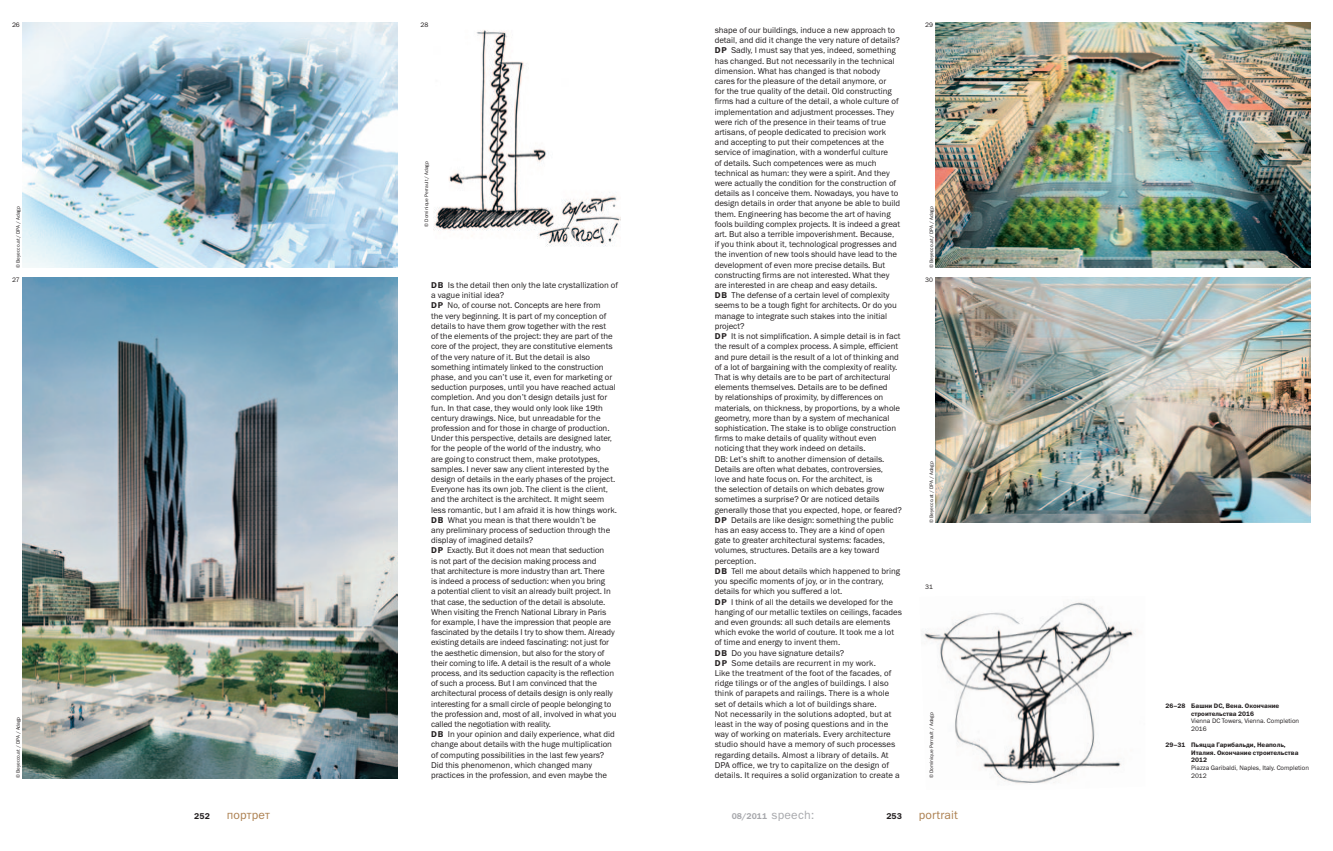
<style>
.page{position:relative;width:1333px;height:851px;background:#fff}
.page>*{position:absolute;margin:0;border:0;box-sizing:border-box;transform-origin:0 0}
.t1{font:12px "Franklin Gothic Book ITC";letter-spacing:.01em;color:#ac8050}
.t2{font:8.5px/10.2px "Franklin Gothic Book ITC";color:#231f20}
.t3{font:8.5px "Franklin Gothic Demi ITC";color:#a8a9ad}
.t4{font:8.5px "Franklin Gothic Demi ITC";color:#231f20}
.t5{font:6.5px/7.8px "Franklin Gothic Demi ITC";color:#231f20;text-align:center}
.t6{font:6.5px/7.8px "Franklin Gothic Book ITC";color:#231f20}
.t7{font:5px "Franklin Gothic Book ITC";color:#231f20}
.s1{font-family:"Franklin Gothic Demi ITC"}
.s2{font-family:"Franklin Gothic Book ITC";font-size:12px}
</style>
<div class="page">
<img style="left:935px;top:23px;width:375px;height:244px">
<img style="left:935px;top:278px;width:375px;height:244px">
<img style="left:922px;top:602px;width:216px;height:182px">
<img style="left:23px;top:278px;width:374px;height:500px">
<img style="left:23px;top:23px;width:374px;height:244px">
<img style="left:433px;top:30px;width:188px;height:216px">
<p class="t6" style="left:12px;top:21px;width:9px">26</p>
<p class="t7" style="left:15px;top:267px;width:63px;rotate:-90deg">© Beyer.co.at / DPA / Adagp</p>
<p class="t6" style="left:12px;top:276px;width:9px">27</p>
<p class="t7" style="left:15px;top:778px;width:63px;rotate:-90deg">© Beyer.co.at / DPA / Adagp</p>
<p class="t6" style="left:420px;top:21px;width:9px">28</p>
<p class="t7" style="left:423px;top:227px;width:67px;rotate:-90deg">© Dominique Perrault / Adagp</p>
<p class="t2" style="left:431px;top:280px;width:188px"><span class="s1">DB</span> Is the detail then only the late crystallization of a vague initial idea?<br><span class="s1">DP</span> No, of course not. Concepts are here from<br>the very beginning. It is part of my conception of details to have them grow together with the rest<br>of the elements of the project: they are part of the core of the project, they are constitutive elements of the very nature of it. But the detail is also something intimately linked to the construction phase, and you can’t use it, even for marketing or seduction purposes, until you have reached actual completion. And you don’t design details just for fun. In that case, they would only look like 19th century drawings. Nice, but unreadable for the profession and for those in charge of production.<br>Under this perspective, details are designed later, for the people of the world of the industry, who<br>are going to construct them, make prototypes, samples. I never saw any client interested by the design of details in the early phases of the project.<br>Everyone has its own job. The client is the client, and the architect is the architect. It might seem less romantic, but I am afraid it is how things work.<br><span class="s1">DB</span> What you mean is that there wouldn’t be<br>any preliminary process of seduction through the display of imagined details?<br><span class="s1">DP</span> Exactly. But it does not mean that seduction<br>is not part of the decision making process and<br>that architecture is more industry than art. There<br>is indeed a process of seduction: when you bring<br>a potential client to visit an already built project. In that case, the seduction of the detail is absolute.<br>When visiting the French National Library in Paris for example, I have the impression that people are fascinated by the details I try to show them. Already existing details are indeed fascinating: not just for the aesthetic dimension, but also for the story of their coming to life. A detail is the result of a whole process, and its seduction capacity is the reflection of such a process. But I am convinced that the architectural process of details design is only really interesting for a small circle of people belonging to the profession and, most of all, involved in what you called the negotiation with reality.<br><span class="s1">DB</span> In your opinion and daily experience, what did change about details with the huge multiplication of computing possibilities in the last few years?<br>Did this phenomenon, which changed many practices in the profession, and even maybe the</p>
<p class="t2" style="left:714px;top:25px;width:189px">shape of our buildings, induce a new approach to detail, and did it change the very nature of details?<br><span class="s1">DP</span> Sadly, I must say that yes, indeed, something has changed. But not necessarily in the technical dimension. What has changed is that nobody cares for the pleasure of the detail anymore, or<br>for the true quality of the detail. Old constructing firms had a culture of the detail, a whole culture of implementation and adjustment processes. They were rich of the presence in their teams of true artisans, of people dedicated to precision work and accepting to put their competences at the service of imagination, with a wonderful culture<br>of details. Such competences were as much technical as human: they were a spirit. And they were actually the condition for the construction of details as I conceive them. Nowadays, you have to design details in order that anyone be able to build them. Engineering has become the art of having fools building complex projects. It is indeed a great art. But also a terrible impoverishment. Because,<br>if you think about it, technological progresses and the invention of new tools should have lead to the development of even more precise details. But constructing firms are not interested. What they are interested in are cheap and easy details.<br><span class="s1">DB</span> The defense of a certain level of complexity seems to be a tough fight for architects. Or do you manage to integrate such stakes into the initial project?<br><span class="s1">DP</span> It is not simplification. A simple detail is in fact the result of a complex process. A simple, efficient and pure detail is the result of a lot of thinking and of a lot of bargaining with the complexity of reality.<br>That is why details are to be part of architectural elements themselves. Details are to be defined<br>by relationships of proximity, by differences on materials, on thickness, by proportions, by a whole geometry, more than by a system of mechanical sophistication. The stake is to oblige construction firms to make details of quality without even noticing that they work indeed on details.<br>DB: Let’s shift to another dimension of details.<br>Details are often what debates, controversies,<br>love and hate focus on. For the architect, is<br>the selection of details on which debates grow sometimes a surprise? Or are noticed details generally those that you expected, hope, or feared?<br><span class="s1">DP</span> Details are like design: something the public has an easy access to. They are a kind of open gate to greater architectural systems: facades, volumes, structures. Details are a key toward perception.<br><span class="s1">DB</span> Tell me about details which happened to bring you specific moments of joy, or in the contrary, details for which you suffered a lot.<br><span class="s1">DP</span> I think of all the details we developed for the hanging of our metallic textiles on ceilings, facades and even grounds: all such details are elements which evoke the world of couture. It took me a lot of time and energy to invent them.<br><span class="s1">DB</span> Do you have signature details?<br><span class="s1">DP</span> Some details are recurrent in my work.<br>Like the treatment of the foot of the facades, of ridge tilings or of the angles of buildings. I also think of parapets and railings. There is a whole set of details which a lot of buildings share.<br>Not necessarily in the solutions adopted, but at least in the way of posing questions and in the way of working on materials. Every architecture studio should have a memory of such processes regarding details. Almost a library of details. At DPA office, we try to capitalize on the design of details. It requires a solid organization to create a</p>
<p class="t6" style="left:925px;top:21px;width:9px">29</p>
<p class="t7" style="left:928px;top:267px;width:63px;rotate:-90deg">© Beyer.co.at / DPA / Adagp</p>
<p class="t6" style="left:925px;top:276px;width:9px">30</p>
<p class="t7" style="left:928px;top:523px;width:63px;rotate:-90deg">© Beyer.co.at / DPA / Adagp</p>
<p class="t6" style="left:925px;top:582px;width:9px">31</p>
<p class="t7" style="left:928px;top:778px;width:67px;rotate:-90deg">© Dominique Perrault / Adagp</p>
<p class="t5" style="left:1165px;top:701px;width:115px">26–28 Башни DC, Вена. Окончание строительства 2016</p>
<p class="t6" style="left:1191px;top:717px;width:110px">Vienna DC Towers, Vienna. Completion<br>2016</p>
<p class="t5" style="left:1191px;top:740px;width:109px;text-align:left;text-indent:-26px">29–31 Пьяцца Гарибальди, Неаполь,<br>Италия. Окончание строительства<br>2012</p>
<p class="t6" style="left:1191px;top:763px;width:119px">Piazza Garibaldi, Naples, Italy. Completion<br>2012</p>
<p class="t4" style="left:194px;top:810px;width:17px">252</p>
<h1 class="t1" style="left:227px;top:806px;width:44px">портрет</h1>
<p class="t4" style="left:886px;top:810px;width:17px">253</p>
<h1 class="t1" style="left:918px;top:806px;width:41px">portrait</h1>
<p class="t3" style="left:731px;top:810px;width:84px">08/2011 <span class="s2">speech:</span></p>
</div>
